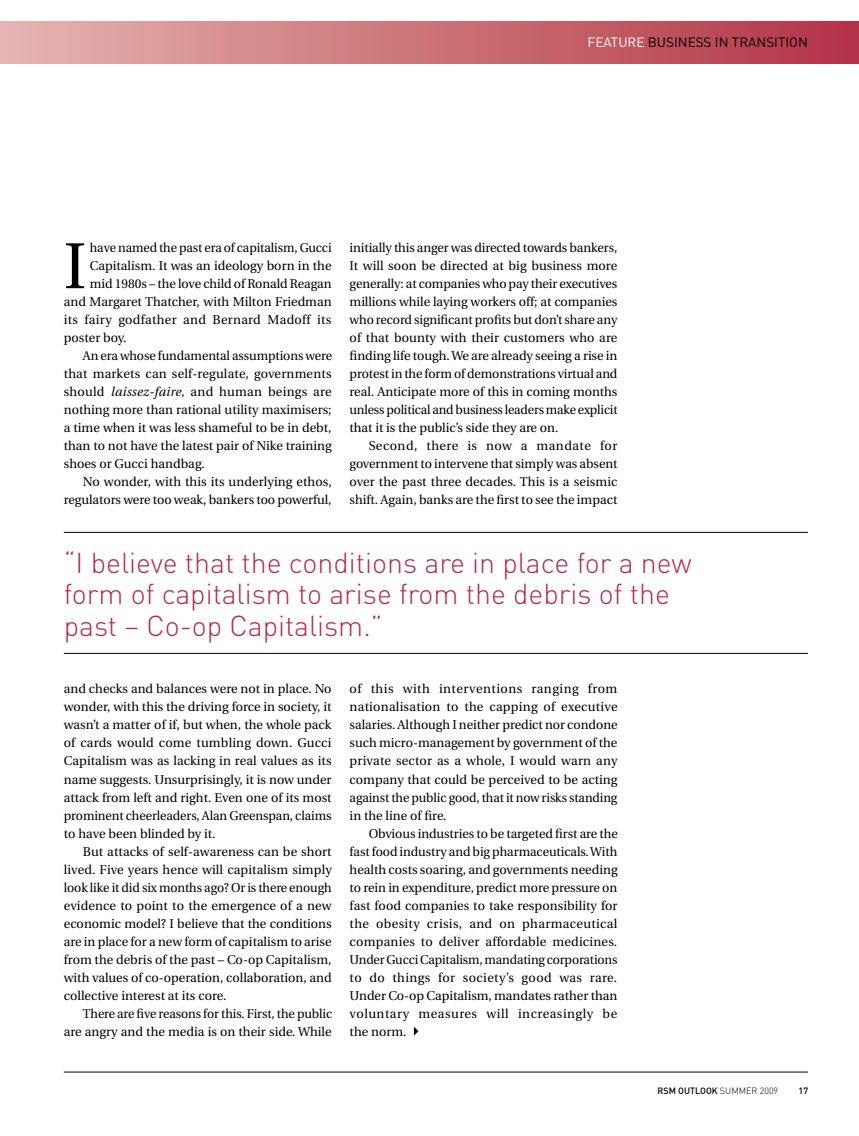
<style>
.page{position:relative;width:859px;height:1136px;background:#fff}
.page>*{position:absolute;margin:0;border:0;box-sizing:border-box;transform-origin:0 0}
.t1{font:64.8px "Utopia";color:#000}
.t2{font:300 28.5px/31.5px "DIN";color:#b12c46}
.t3{font:13.5px "DIN";color:#000}
.t4{font:12.75px/18px "Utopia";color:#000;text-align:justify}
.t5{font:12.75px "Utopia";letter-spacing:.02em;color:#000}
.t6{font:500 9px "DIN";color:#000}
.s1{color:#fff}
.s2{font-style:italic}
.s3{font-weight:300}
</style>
<div class="page">
<hr style="left:64px;top:1071px;width:744px;height:1px;background:#000">
<svg style="left:414px;top:1027px;width:4px;height:8px"></svg>
<div style="left:0;top:21px;width:859px;height:43px;background:linear-gradient(to right,#e5b4af,#b33344)"></div>
<hr style="left:64px;top:532px;width:744px;height:1px;background:#000">
<hr style="left:64px;top:653px;width:744px;height:1px;background:#000">
<p class="t3" style="left:588px;top:34px;width:222px"><span class="s1">FEATURE</span> BUSINESS IN TRANSITION</p>
<h1 class="t1" style="left:64px;top:230px;width:24px">I</h1>
<p class="t4" style="left:90px;top:239px;width:243px">have named the past era of capitalism, Gucci</p>
<p class="t4" style="left:90px;top:257px;width:243px">Capitalism. It was an ideology born in the</p>
<p class="t4" style="left:90px;top:275px;width:243px">mid 1980s – the love child of Ronald Reagan</p>
<p class="t4" style="left:64px;top:293px;width:269px">and Margaret Thatcher, with Milton Friedman</p>
<p class="t5" style="left:64px;top:313px;width:269px">its fairy godfather and Bernard Madoff its</p>
<p class="t4" style="left:64px;top:329px;width:64px">poster boy.</p>
<p class="t4" style="left:83px;top:347px;width:251px">An era whose fundamental assumptions were</p>
<p class="t4" style="left:64px;top:365px;width:269px">that markets can self-regulate, governments</p>
<p class="t5" style="left:64px;top:385px;width:269px">should <span class="s2">laissez-faire,</span> and human beings are</p>
<p class="t4" style="left:64px;top:401px;width:269px">nothing more than rational utility maximisers;</p>
<p class="t4" style="left:64px;top:419px;width:269px">a time when it was less shameful to be in debt,</p>
<p class="t4" style="left:64px;top:437px;width:269px">than to not have the latest pair of Nike training</p>
<p class="t4" style="left:64px;top:455px;width:143px">shoes or Gucci handbag.</p>
<p class="t4" style="left:83px;top:473px;width:250px">No wonder, with this its underlying ethos,</p>
<p class="t4" style="left:64px;top:491px;width:269px">regulators were too weak, bankers too powerful,</p>
<p class="t4" style="left:350px;top:239px;width:270px">initially this anger was directed towards bankers, It will soon be directed at big business more generally: at companies who pay their executives millions while laying workers off; at companies who record significant profits but don’t share any of that bounty with their customers who are finding life tough. We are already seeing a rise in protest in the form of demonstrations virtual and real. Anticipate more of this in coming months unless political and business leaders make explicit that it is the public’s side they are on.</p>
<p class="t4" style="left:350px;top:437px;width:269px;text-indent:19px">Second, there is now a mandate for government to intervene that simply was absent over the past three decades. This is a seismic shift. Again, banks are the first to see the impact</p>
<h2 class="t2" style="left:64px;top:546px;width:630px">“I believe that the conditions are in place for a new form of capitalism to arise from the debris of the past – Co-op Capitalism.”</h2>
<p class="t4" style="left:64px;top:680px;width:269px">and checks and balances were not in place. No wonder, with this the driving force in society, it wasn’t a matter of if, but when, the whole pack of cards would come tumbling down. Gucci Capitalism was as lacking in real values as its name suggests. Unsurprisingly, it is now under attack from left and right. Even one of its most prominent cheerleaders, Alan Greenspan, claims to have been blinded by it.</p>
<p class="t4" style="left:64px;top:842px;width:270px;text-indent:19px">But attacks of self-awareness can be short lived. Five years hence will capitalism simply look like it did six months ago? Or is there enough evidence to point to the emergence of a new economic model? I believe that the conditions are in place for a new form of capitalism to arise from the debris of the past – Co-op Capitalism, with values of co-operation, collaboration, and collective interest at its core.</p>
<p class="t4" style="left:64px;top:1004px;width:270px;text-align:right">There are five reasons for this. First, the public are angry and the media is on their side. While</p>
<p class="t4" style="left:350px;top:680px;width:269px">of this with interventions ranging from nationalisation to the capping of executive salaries. Although I neither predict nor condone such micro-management by government of the private sector as a whole, I would warn any company that could be perceived to be acting against the public good, that it now risks standing in the line of fire.</p>
<p class="t4" style="left:350px;top:824px;width:270px;text-indent:19px">Obvious industries to be targeted first are the fast food industry and big pharmaceuticals. With health costs soaring, and governments needing to rein in expenditure, predict more pressure on fast food companies to take responsibility for the obesity crisis, and on pharmaceutical companies to deliver affordable medicines.<br>Under Gucci Capitalism, mandating corporations to do things for society’s good was rare.<br>Under Co-op Capitalism, mandates rather than voluntary measures will increasingly be the norm.</p>
<p class="t6" style="left:657px;top:1084px;width:122px">RSM OUTLOOK <span class="s3">SUMMER 2009</span></p>
<p class="t6" style="left:799px;top:1084px;width:11px">17</p>
</div>
